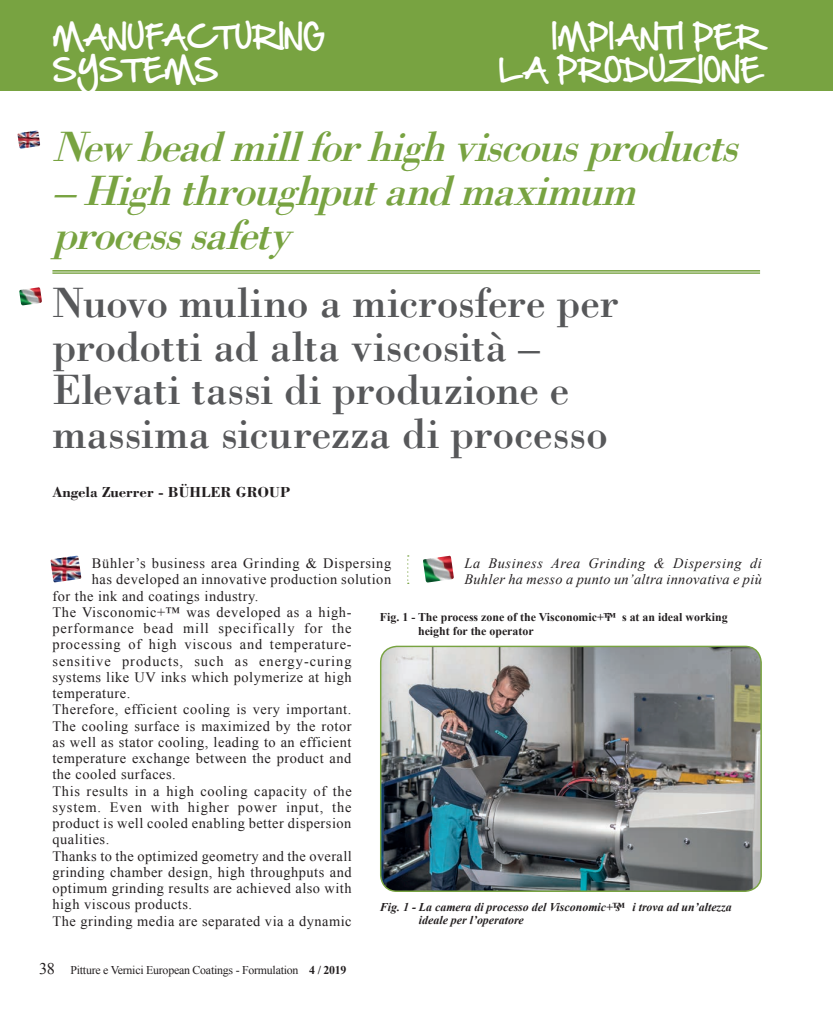
<style>
.page{position:relative;width:833px;height:1009px;background:#fff}
.page>*{position:absolute;margin:0;border:0;box-sizing:border-box;transform-origin:0 0}
.t1{font:43.75px/43.8px "Bodoni";letter-spacing:-.01em;color:#57585a}
.t2{font:italic 43.75px/43.8px "Bodoni";color:#78a341}
.t3{font:27.5px/32.5px "Hand Of Sean";color:#fff;text-align:right}
.t4{font:700 15px "Bodoni";color:#231f20}
.t5{font:14.38px "Times New Roman";letter-spacing:.035em;color:#231f20}
.t6{font:italic 14.38px/16.2px "Times New Roman";letter-spacing:.02em;color:#231f20}
.t7{font:14.38px "Times New Roman";letter-spacing:.06em;color:#231f20}
.t8{font:14.38px "Times New Roman";letter-spacing:.07em;color:#231f20}
.t9{font:italic 700 11.88px/13.1px "Times New Roman";color:#231f20}
.t10{font:700 11.88px/13.1px "Times New Roman";color:#231f20}
.t11{font:11.88px "Times New Roman";letter-spacing:-.02em;color:#231f20}
.s1{font-size:16.25px}
.s2{font-weight:700}
</style>
<div class="page">
<div style="left:0;top:0;width:832px;height:91px;background:#78a341"></div>
<img style="left:17px;top:131px;width:23px;height:18px">
<img style="left:19px;top:287px;width:23px;height:19px">
<hr style="left:52px;top:270px;width:707px;height:1px;background:#78a341">
<hr style="left:52px;top:272px;width:707px;height:1px;background:#78a341">
<hr style="left:52px;top:273px;width:707px;height:1px;background:#78a341">
<img style="left:50px;top:556px;width:31px;height:26px">
<img style="left:423px;top:556px;width:31px;height:27px">
<svg style="left:407px;top:555px;width:1px;height:29px"></svg>
<img style="left:380px;top:646px;width:380px;height:245px">
<div style="left:380px;top:646px;width:381px;height:246px;border:1px solid #78a341;border-radius:16px"></div>
<h2 class="t3" style="left:52px;top:21px;width:274px;text-align:left">MANUFACTURING<br>SYSTEMS</h2>
<h2 class="t3" style="left:498px;top:21px;width:264px">IMPIANTI PER<br>LA PRODUZIONE</h2>
<h1 class="t2" style="left:52px;top:124px;width:700px">Newbeadmillforhighviscousproducts –Highthroughputandmaximum processsafety</h1>
<h1 class="t1" style="left:52px;top:280px;width:567px">Nuovo mulino a microsfere per prodotti ad alta viscosità –<br>Elevati tassi di produzione e massima sicurezza di processo</h1>
<p class="t4" style="left:52px;top:483px;width:239px">Angela Zuerrer - BÜHLER GROUP</p>
<p class="t5" style="left:92px;top:554px;width:301px">Bühler’s business area Grinding &amp; Dispersing</p>
<p class="t5" style="left:92px;top:570px;width:300px">has developed an innovative production solution</p>
<p class="t5" style="left:52px;top:586px;width:206px">for the ink and coatings industry.</p>
<p class="t5" style="left:52px;top:602px;width:300px">The Visconomic+™ was developed as a high-</p>
<p class="t7" style="left:52px;top:618px;width:300px">performance bead mill specifically for the</p>
<p class="t5" style="left:52px;top:635px;width:300px">processing of high viscous and temperature-</p>
<p class="t8" style="left:52px;top:651px;width:300px">sensitive products, such as energy-curing</p>
<p class="t5" style="left:52px;top:667px;width:300px">systems like UV inks which polymerize at high</p>
<p class="t5" style="left:52px;top:683px;width:78px">temperature.</p>
<p class="t5" style="left:52px;top:700px;width:299px">Therefore, efficient cooling is very important.</p>
<p class="t5" style="left:52px;top:716px;width:300px">The cooling surface is maximized by the rotor</p>
<p class="t5" style="left:52px;top:732px;width:300px">as well as stator cooling, leading to an efficient</p>
<p class="t5" style="left:52px;top:748px;width:300px">temperature exchange between the product and</p>
<p class="t5" style="left:52px;top:765px;width:124px">the cooled surfaces.</p>
<p class="t5" style="left:52px;top:781px;width:300px">This results in a high cooling capacity of the</p>
<p class="t7" style="left:52px;top:797px;width:300px">system. Even with higher power input, the</p>
<p class="t5" style="left:52px;top:813px;width:300px">product is well cooled enabling better dispersion</p>
<p class="t5" style="left:52px;top:830px;width:57px">qualities.</p>
<p class="t5" style="left:52px;top:846px;width:300px">Thanks to the optimized geometry and the overall</p>
<p class="t5" style="left:52px;top:862px;width:300px">grinding chamber design, high throughputs and</p>
<p class="t5" style="left:52px;top:878px;width:300px">optimum grinding results are achieved also with</p>
<p class="t5" style="left:52px;top:895px;width:140px">high viscous products.</p>
<p class="t5" style="left:52px;top:911px;width:300px">The grinding media are separated via a dynamic</p>
<p class="t6" style="left:464px;top:555px;width:299px">La Business Area Grinding &amp; Dispersing di<br>Buhler ha messo a punto un’altra innovativa e più</p>
<p class="t10" style="left:418px;top:610px;width:311px;text-indent:-38px">Fig. 1 - The process zone of the Visconomic+™i s at an ideal working height for the operator</p>
<p class="t9" style="left:418px;top:900px;width:314px;text-indent:-39px">Fig. 1 - La camera di processo del Visconomic+™s i trova ad un’altezza ideale per l’operatore</p>
<p class="t11" style="left:39px;top:962px;width:309px"><span class="s1">38</span> Pitture e Vernici European Coatings - Formulation <span class="s2">4 / 2019</span></p>
</div>
